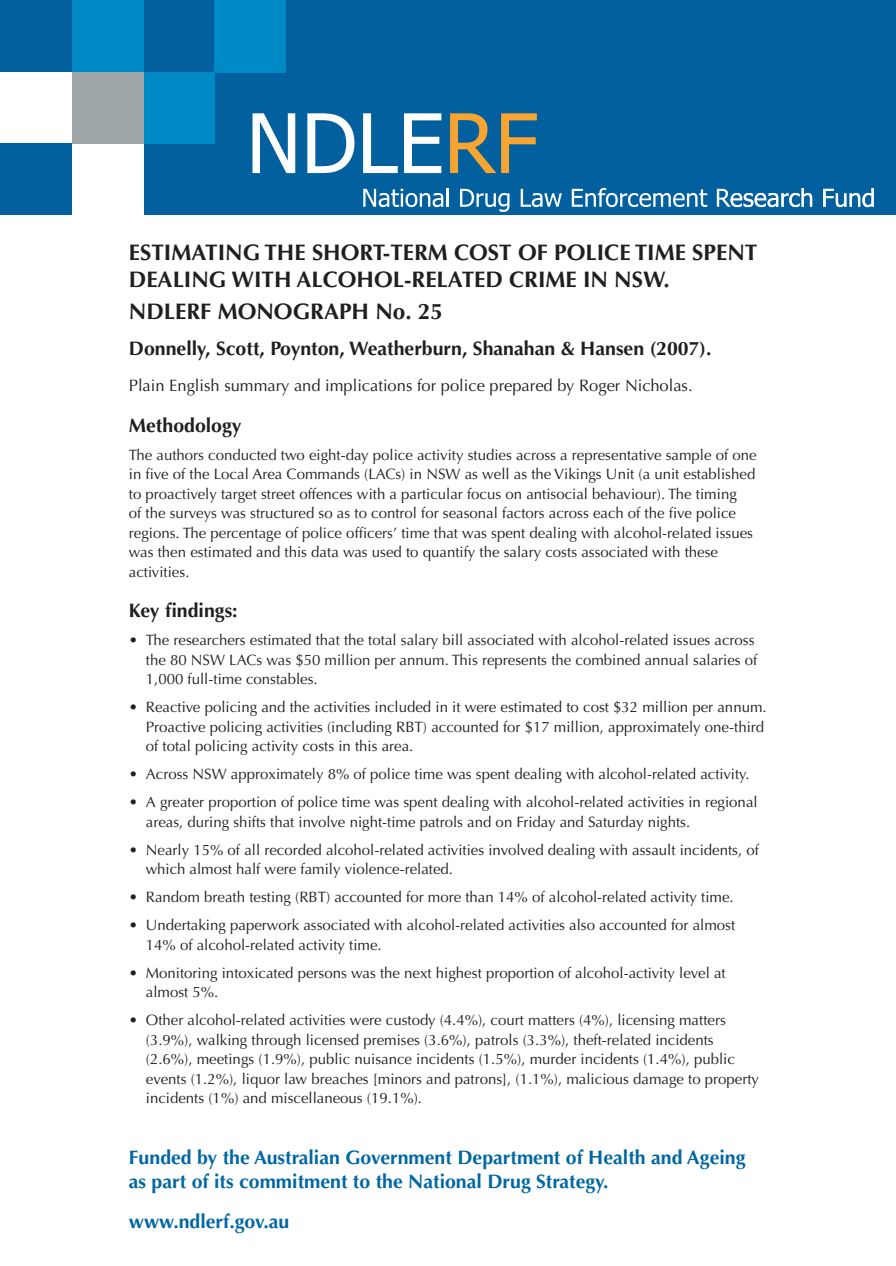
<style>
.page{position:relative;width:896px;height:1266px;background:#fff}
.page>*{position:absolute;margin:0;border:0;box-sizing:border-box;transform-origin:0 0}
.t1{font:700 22.5px/27px "Optima LT Std";color:#1d1f20}
.t2{font:700 19.5px/23.4px "Optima LT Std";color:#0067a2}
.t3{font:700 19.5px "Optima LT Std";color:#1d1f20}
.t4{font:16.5px "Optima LT Std";color:#1d1f20}
.t5{font:15px/19.5px "Optima LT Std";color:#1d1f20}
</style>
<div class="page">
<div style="left:1px;top:1px;width:885px;height:213px;background:#03609f"></div>
<svg style="left:363px;top:188px;width:85px;height:19px"></svg>
<svg style="left:460px;top:189px;width:49px;height:23px"></svg>
<svg style="left:520px;top:189px;width:41px;height:18px"></svg>
<svg style="left:571px;top:188px;width:136px;height:19px"></svg>
<svg style="left:252px;top:113px;width:43px;height:60px"></svg>
<svg style="left:307px;top:113px;width:47px;height:60px"></svg>
<svg style="left:363px;top:113px;width:34px;height:60px"></svg>
<svg style="left:404px;top:113px;width:37px;height:60px"></svg>
<svg style="left:450px;top:113px;width:87px;height:60px"></svg>
<svg style="left:716px;top:188px;width:96px;height:19px"></svg>
<svg style="left:823px;top:188px;width:50px;height:19px"></svg>
<div style="left:72px;top:0;width:71px;height:73px;background:#008ac5"></div>
<div style="left:0;top:73px;width:72px;height:71px;background:#fff"></div>
<div style="left:72px;top:144px;width:71px;height:71px;background:#fff"></div>
<div style="left:143px;top:73px;width:72px;height:71px;background:#008ac5"></div>
<div style="left:0;top:144px;width:72px;height:71px;background:#03609f"></div>
<div style="left:72px;top:73px;width:71px;height:71px;background:#9fa6aa"></div>
<div style="left:215px;top:0;width:71px;height:73px;background:#008ac5"></div>
<h1 class="t1" style="left:129px;top:239px;width:630px">ESTIMATING THE SHORT-TERM COST OF POLICE TIME SPENT<br>DEALING WITH ALCOHOL-RELATED CRIME IN NSW.</h1>
<h1 class="t1" style="left:129px;top:298px;width:315px">NDLERF MONOGRAPH No. 25</h1>
<h2 class="t3" style="left:129px;top:337px;width:584px">Donnelly, Scott, Poynton, Weatherburn, Shanahan &amp; Hansen (2007).</h2>
<p class="t4" style="left:129px;top:376px;width:565px">Plain English summary and implications for police prepared by Roger Nicholas.</p>
<h2 class="t3" style="left:129px;top:413px;width:114px">Methodology</h2>
<p class="t5" style="left:129px;top:445px;width:629px">The authors conducted two eight-day police activity studies across a representative sample of one in five of the Local Area Commands (LACs) in NSW as well as the Vikings Unit (a unit established to proactively target street offences with a particular focus on antisocial behaviour). The timing<br>of the surveys was structured so as to control for seasonal factors across each of the five police regions. The percentage of police officers’ time that was spent dealing with alcohol-related issues was then estimated and this data was used to quantify the salary costs associated with these activities.</p>
<h2 class="t3" style="left:129px;top:599px;width:110px">Key findings:</h2>
<p class="t5" style="left:146px;top:630px;width:613px;text-indent:-17px">• The researchers estimated that the total salary bill associated with alcohol-related issues across the 80 NSW LACs was $50 million per annum. This represents the combined annual salaries of<br>1,000 full-time constables.</p>
<p class="t5" style="left:146px;top:697px;width:622px;text-indent:-17px">• Reactive policing and the activities included in it were estimated to cost $32 million per annum.<br>Proactive policing activities (including RBT) accounted for $17 million, approximately one-third of total policing activity costs in this area.</p>
<p class="t5" style="left:129px;top:764px;width:622px">• Across NSW approximately 8% of police time was spent dealing with alcohol-related activity.</p>
<p class="t5" style="left:146px;top:792px;width:613px;text-indent:-17px">• A greater proportion of police time was spent dealing with alcohol-related activities in regional areas, during shifts that involve night-time patrols and on Friday and Saturday nights.</p>
<p class="t5" style="left:146px;top:840px;width:614px;text-indent:-17px">• Nearly 15% of all recorded alcohol-related activities involved dealing with assault incidents, of which almost half were family violence-related.</p>
<p class="t5" style="left:129px;top:887px;width:606px">• Random breath testing (RBT) accounted for more than 14% of alcohol-related activity time.</p>
<p class="t5" style="left:146px;top:915px;width:590px;text-indent:-17px">• Undertaking paperwork associated with alcohol-related activities also accounted for almost<br>14% of alcohol-related activity time.</p>
<p class="t5" style="left:146px;top:963px;width:581px;text-indent:-17px">• Monitoring intoxicated persons was the next highest proportion of alcohol-activity level at almost 5%.</p>
<p class="t5" style="left:146px;top:1010px;width:614px;text-indent:-17px">• Other alcohol-related activities were custody (4.4%), court matters (4%), licensing matters (3.9%), walking through licensed premises (3.6%), patrols (3.3%), theft-related incidents (2.6%), meetings (1.9%), public nuisance incidents (1.5%), murder incidents (1.4%), public events (1.2%), liquor law breaches [minors and patrons], (1.1%), malicious damage to property incidents (1%) and miscellaneous (19.1%).</p>
<h2 class="t2" style="left:129px;top:1146px;width:618px">Funded by the Australian Government Department of Health and Ageing as part of its commitment to the National Drug Strategy.</h2>
<h2 class="t2" style="left:129px;top:1209px;width:162px">www.ndlerf.gov.au</h2>
</div>
